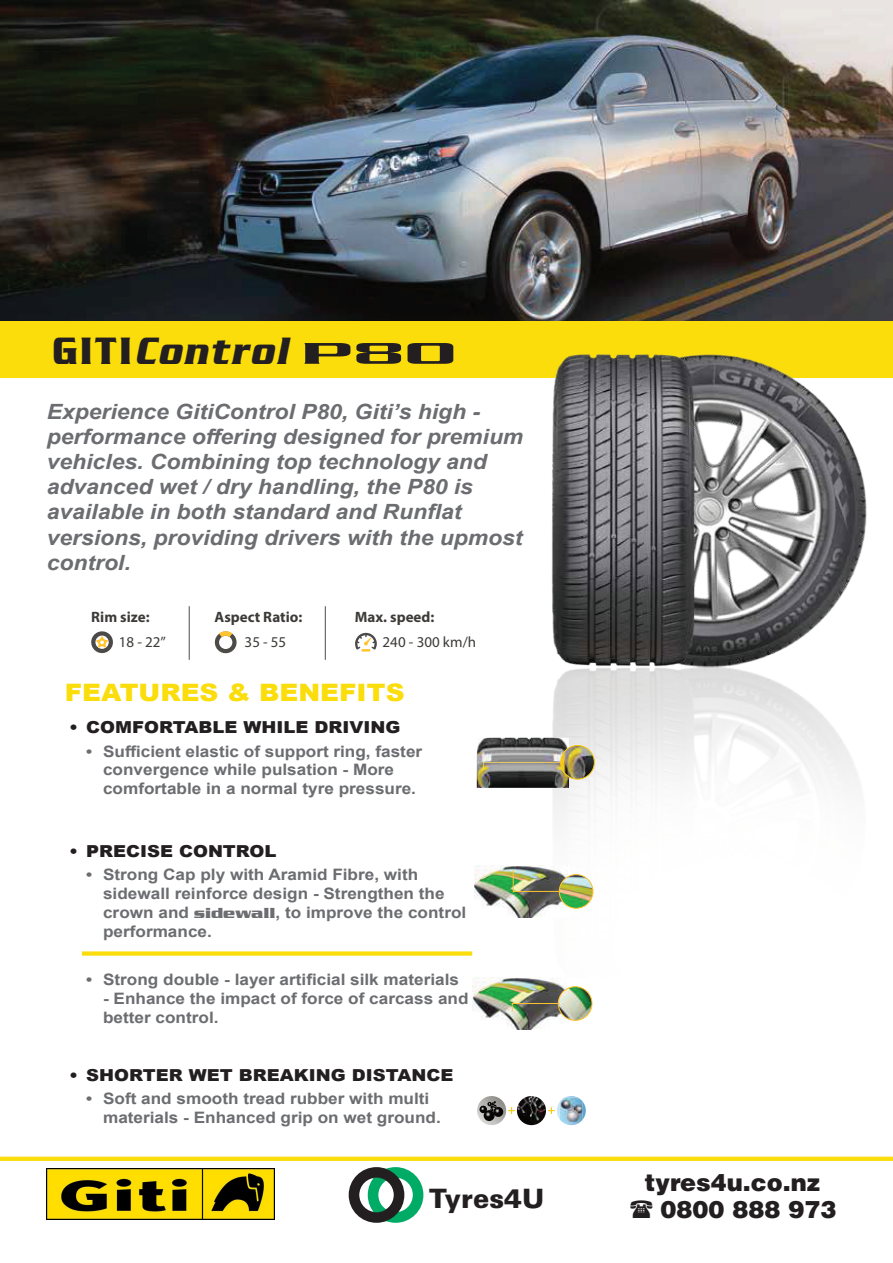
<style>
.page{position:relative;width:893px;height:1263px;background:#fff}
.page>*{position:absolute;margin:0;border:0;box-sizing:border-box;transform-origin:0 0}
.t1{font:italic 700 41.25px "Serpentine";letter-spacing:.075em;color:#231f20;scale:.8 1}
.t2{font:900 26.7px "Univers";color:#231f20}
.t3{font:900 24px "Helvetica";color:#231f20}
.t4{font:900 24px "Arial";color:#fadd0b;scale:1.09 1}
.t5{font:italic 700 21px/25.2px "Arial";color:#6c6d70;scale:1.09 1}
.t6{font:900 16.5px "Arial";color:#231f20;scale:1.09 1}
.t7{font:700 15.75px/18.9px "Arial";color:#6c6d70;scale:1.09 1}
.t8{font:700 15px "Myriad Pro";color:#3c3b38}
.t9{font:15px "Myriad Pro";color:#3c3b38}
.s1{font-style:normal}
.s2{font-weight:500;font-style:normal;font-size:32.4px}
.s3{font-family:"Serpentine"}
</style>
<div class="page">
<img style="left:1px;top:0;width:892px;height:322px">
<div style="left:0;top:322px;width:893px;height:56px;background:#fadd0b"></div>
<svg style="left:0;top:1157px;width:893px;height:4px;background:#fadd0f"></svg>
<img style="left:46px;top:1169px;width:229px;height:50px">
<div style="left:368px;top:1167px;width:55px;height:56px;border:11px solid #00ab66;border-radius:50%"></div>
<div style="left:349px;top:1167px;width:55px;height:56px;border:11px solid #231f20;border-radius:50%"></div>
<svg style="left:373px;top:1169px;width:26px;height:52px"></svg>
<img style="left:539px;top:354px;width:328px;height:666px">
<svg style="left:215px;top:631px;width:22px;height:22px"></svg>
<hr style="left:189px;top:606px;width:1px;height:54px;background:#4d4b48">
<svg style="left:355px;top:633px;width:22px;height:18px"></svg>
<svg style="left:91px;top:631px;width:22px;height:22px"></svg>
<hr style="left:325px;top:606px;width:1px;height:54px;background:#4d4b48">
<img style="left:477px;top:738px;width:92px;height:50px">
<svg style="left:561px;top:745px;width:33px;height:34px"></svg>
<svg style="left:483px;top:762px;width:80px;height:16px"></svg>
<img style="left:563px;top:748px;width:31px;height:31px">
<div style="left:560px;top:745px;width:34px;height:34px;border:1px solid #fbc90c;border-radius:50%"></div>
<img style="left:474px;top:866px;width:96px;height:52px">
<svg style="left:513px;top:870px;width:62px;height:22px"></svg>
<svg style="left:559px;top:874px;width:34px;height:34px"></svg>
<img style="left:559px;top:875px;width:34px;height:33px;border-radius:17px">
<div style="left:559px;top:874px;width:34px;height:34px;border:1px solid #ffc42f;border-radius:50%"></div>
<img style="left:473px;top:978px;width:96px;height:52px">
<svg style="left:512px;top:1003px;width:48px;height:9px"></svg>
<img style="left:558px;top:987px;width:34px;height:33px;border-radius:17px">
<div style="left:558px;top:986px;width:34px;height:34px;border:1px solid #ffc42f;border-radius:50%"></div>
<img style="left:517px;top:1096px;width:29px;height:29px;border-radius:15px">
<svg style="left:548px;top:1096px;width:38px;height:29px"></svg>
<img style="left:560px;top:1098px;width:22px;height:24px">
<svg style="left:477px;top:1096px;width:29px;height:29px"></svg>
<svg style="left:479px;top:1101px;width:36px;height:20px"></svg>
<div style="left:82px;top:951px;width:390px;height:5px;background:#fadd0b"></div>
<p class="t1" style="left:52px;top:327px;width:506px"><span class="s1">GITI</span>Control <span class="s2">P80</span></p>
<p class="t5" style="left:47px;top:399px;width:439px">Experience GitiControl P80, Giti’s high - performance offering designed for premium vehicles. Combining top technology and advanced wet / dry handling, the P80 is available in both standard and Runflat versions, providing drivers with the upmost control.</p>
<p class="t8" style="left:91px;top:607px;width:60px">Rim size:</p>
<p class="t8" style="left:215px;top:607px;width:89px">Aspect Ratio:</p>
<p class="t8" style="left:355px;top:607px;width:81px">Max. speed:</p>
<p class="t9" style="left:119px;top:633px;width:49px">18 - 22’’</p>
<p class="t9" style="left:245px;top:632px;width:43px">35 -55</p>
<p class="t9" style="left:383px;top:633px;width:95px">240 - 300 km/h</p>
<p class="t4" style="left:65px;top:675px;width:313px">FEATURES &amp; BENEFITS</p>
<p class="t6" style="left:69px;top:715px;width:305px">• COMFORTABLE WHILE DRIVING</p>
<p class="t7" style="left:103px;top:742px;width:294px;text-indent:-17px">• Sufficient elastic of support ring, faster convergence while pulsation - More comfortable in a normal tyre pressure.</p>
<p class="t6" style="left:69px;top:839px;width:192px">• PRECISE CONTROL</p>
<p class="t7" style="left:103px;top:865px;width:335px;text-indent:-17px">• Strong Cap ply with Aramid Fibre, with sidewall reinforce design - Strengthen the crown and <span class="s3">sidewall</span>, to improve the control performance.</p>
<p class="t7" style="left:86px;top:970px;width:344px">• Strong double - layer artificial silk materials</p>
<p class="t7" style="left:103px;top:989px;width:337px">- Enhance the impact of force of carcass and better control.</p>
<p class="t6" style="left:69px;top:1063px;width:354px">• SHORTER WET BREAKING DISTANCE</p>
<p class="t7" style="left:103px;top:1089px;width:311px;text-indent:-17px">• Soft and smooth tread rubber with multi materials - Enhanced grip on wet ground.</p>
<p class="t2" style="left:429px;top:1182px;width:117px">Tyres4U</p>
<p class="t3" style="left:645px;top:1167px;width:177px">tyres4u.co.nz</p>
<p class="t3" style="left:660px;top:1194px;width:178px">0800 888 973</p>
</div>
